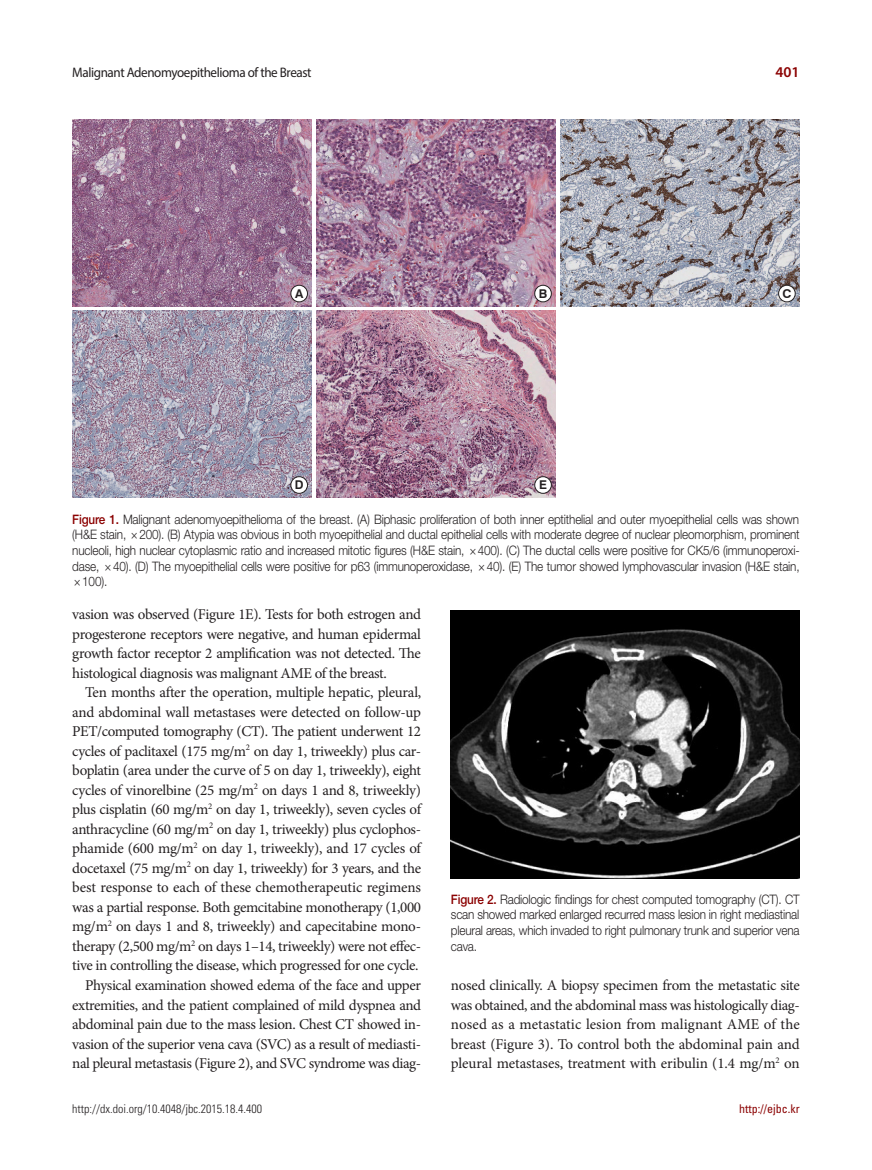
<style>
.page{position:relative;width:872px;height:1170px;background:#fff}
.page>*{position:absolute;margin:0;border:0;box-sizing:border-box;transform-origin:0 0}
.본문{font:15px/19.5px "Minion Pro";letter-spacing:-.025em;color:#231f20;text-align:justify}
.t1{font:600 15px "Myriad Pro";color:#8b0202}
.t2{font:13.8px "Myriad Pro";letter-spacing:-.03em;color:#231f20;scale:.95 1}
.표_제목__그림_설명{font:300 13.05px/15.6px "Helvetica Neue LT Std";letter-spacing:-.015em;color:#231f20;text-align:justify;scale:.9 1}
.t3{font:700 12.15px "Swiss 721 BT";color:#231f20}
.t4{font:300 condensed 12px "Univers LT Std";color:#231f20}
.t5{font:condensed 12px "Univers LT Std";color:#8b0202}
.s1{font-weight:500;color:#8b0202}
</style>
<div class="page">
<img style="left:72px;top:310px;width:240px;height:187px">
<img style="left:72px;top:119px;width:240px;height:187px">
<img style="left:316px;top:310px;width:240px;height:187px">
<img style="left:316px;top:119px;width:240px;height:187px">
<img style="left:560px;top:119px;width:239px;height:187px">
<div style="left:291px;top:476px;width:16px;height:17px;background:#fff;border-radius:50%"></div>
<div style="left:291px;top:476px;width:17px;height:17px;border:1px solid #231f20;border-radius:50%"></div>
<div style="left:291px;top:285px;width:16px;height:17px;background:#fff;border-radius:50%"></div>
<div style="left:291px;top:285px;width:17px;height:17px;border:1px solid #231f20;border-radius:50%"></div>
<div style="left:535px;top:476px;width:16px;height:17px;background:#fff;border-radius:50%"></div>
<div style="left:534px;top:476px;width:17px;height:17px;border:1px solid #231f20;border-radius:50%"></div>
<div style="left:535px;top:285px;width:16px;height:17px;background:#fff;border-radius:50%"></div>
<div style="left:534px;top:285px;width:17px;height:17px;border:1px solid #231f20;border-radius:50%"></div>
<div style="left:778px;top:285px;width:17px;height:17px;background:#fff;border-radius:50%"></div>
<div style="left:778px;top:285px;width:17px;height:17px;border:1px solid #231f20;border-radius:50%"></div>
<img style="left:451px;top:610px;width:348px;height:268px">
<p class="t2" style="left:72px;top:64px;width:253px">Malignant Adenomyoepithelioma of the Breast</p>
<p class="t1" style="left:775px;top:63px;width:26px">401</p>
<p class="t3" style="left:295px;top:286px;width:10px">A</p>
<p class="t3" style="left:295px;top:477px;width:10px">D</p>
<p class="t3" style="left:539px;top:286px;width:10px">B</p>
<p class="t3" style="left:782px;top:286px;width:10px">C</p>
<p class="t3" style="left:539px;top:477px;width:9px">E</p>
<p class="표_제목__그림_설명" style="left:72px;top:510px;width:809px"><span class="s1">Figure 1.</span> Malignant adenomyoepithelioma of the breast. (A) Biphasic proliferation of both inner eptithelial and outer myoepithelial cells was shown (H&amp;E stain, ×200). (B) Atypia was obvious in both myoepithelial and ductal epithelial cells with moderate degree of nuclear pleomorphism, prominent nucleoli, high nuclear cytoplasmic ratio and increased mitotic figures (H&amp;E stain, ×400). (C) The ductal cells were positive for CK5/6 (immunoperoxi&shy;dase, ×40). (D) The myoepithelial cells were positive for p63 (immunoperoxidase, ×40). (E) The tumor showed lymphovascular invasion (H&amp;E stain, ×100).</p>
<p class="본문" style="left:72px;top:604px;width:350px">vasion was observed (Figure 1E). Tests for both estrogen and progesterone receptors were negative, and human epidermal growth factor receptor 2 amplification was not detected. The histological diagnosis was malignant AME of the breast.</p>
<p class="본문" style="left:72px;top:682px;width:350px;text-indent:13px">Ten months after the operation, multiple hepatic, pleural, and abdominal wall metastases were detected on follow-up PET/computed tomography (CT). The patient underwent 12 cycles of paclitaxel (175 mg/m<sup>2</sup> on day 1, triweekly) plus car&shy;boplatin (area under the curve of 5 on day 1, triweekly), eight cycles of vinorelbine (25 mg/m<sup>2</sup> on days 1 and 8, triweekly) plus cisplatin (60 mg/m<sup>2</sup> on day 1, triweekly), seven cycles of anthracycline (60 mg/m<sup>2</sup> on day 1, triweekly) plus cyclophos&shy;phamide (600 mg/m<sup>2</sup> on day 1, triweekly), and 17 cycles of docetaxel (75 mg/m<sup>2</sup> on day 1, triweekly) for 3 years, and the best response to each of these chemotherapeutic regimens was a partial response. Both gemcitabine monotherapy (1,000 mg/m<sup>2</sup> on days 1 and 8, triweekly) and capecitabine mono&shy;therapy (2,500 mg/m<sup>2</sup> on days 1–14, triweekly) were not effec&shy;tive in controlling the disease, which progressed for one cycle.</p>
<p class="본문" style="left:72px;top:975px;width:350px;text-indent:13px">Physical examination showed edema of the face and upper extremities, and the patient complained of mild dyspnea and abdominal pain due to the mass lesion. Chest CT showed in&shy;vasion of the superior vena cava (SVC) as a result of mediasti&shy;nal pleural metastasis (Figure 2), and SVC syndrome was diag-</p>
<p class="본문" style="left:451px;top:975px;width:350px">nosed clinically. A biopsy specimen from the metastatic site was obtained, and the abdominal mass was histologically diag&shy;nosed as a metastatic lesion from malignant AME of the breast (Figure 3). To control both the abdominal pain and pleural metastases, treatment with eribulin (1.4 mg/m<sup>2</sup> on</p>
<p class="표_제목__그림_설명" style="left:451px;top:891px;width:389px"><span class="s1">Figure 2.</span> Radiologic findings for chest computed tomography (CT). CT scan showed marked enlarged recurred mass lesion in right mediastinal pleural areas, which invaded to right pulmonary trunk and superior vena cava.</p>
<p class="t4" style="left:72px;top:1101px;width:191px">http://dx.doi.org/10.4048/jbc.2015.18.4.400</p>
<p class="t5" style="left:739px;top:1100px;width:62px">http://ejbc.kr</p>
</div>
